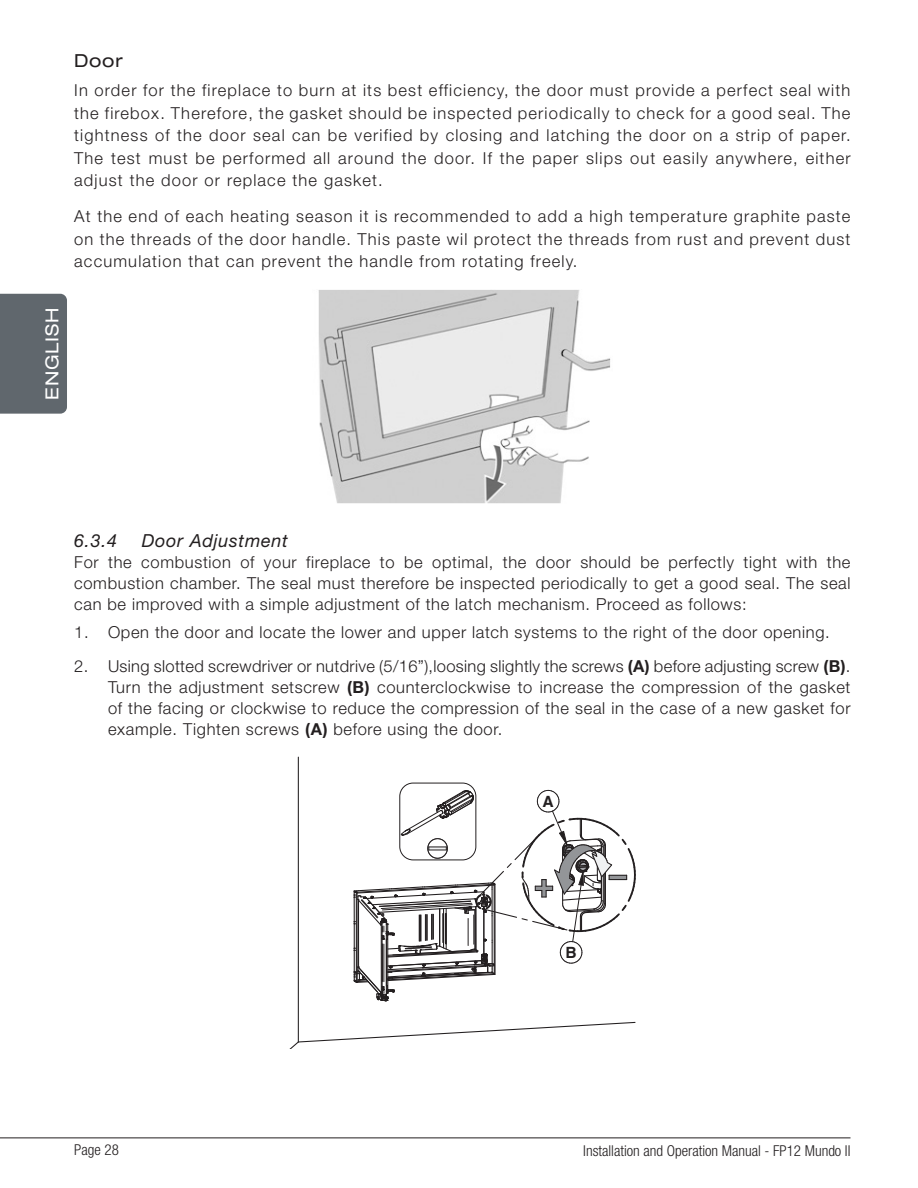
<style>
.page{position:relative;width:918px;height:1188px;background:#fff}
.page>*{position:absolute;margin:0;border:0;box-sizing:border-box;transform-origin:0 0}
.t1{font:italic 18px "Helvetica Neue LT Std";letter-spacing:.04em;color:#231f20}
.t2{font:expanded 18px "Helvetica Neue LT Std";letter-spacing:.04em;color:#fff}
.Standard_collé{font:expanded 18px "Helvetica Neue LT Std";color:#231f20}
.Standard_Espacé{font:300 16.5px/22.5px "Helvetica Neue LT Std";letter-spacing:.04em;color:#231f20;text-align:justify}
.Standard_collé-2{font:300 16.5px/21px "Helvetica Neue LT Std";letter-spacing:.04em;color:#231f20;text-align:justify}
.t3{font:700 15.45px "Helvetica";color:#231f20}
.t4{font:300 condensed 15px "Helvetica Neue LT Std";color:#231f20}
.s1{font-weight:700}
</style>
<div class="page">
<hr style="left:0;top:1138px;width:850px;height:1px;background:#231f20">
<div style="left:0;top:294px;width:67px;height:120px;background:#60676d"></div>
<img style="left:318px;top:290px;width:293px;height:214px">
<hr style="left:298px;top:757px;width:1px;height:285px;background:#231f20">
<svg style="left:289px;top:1021px;width:347px;height:28px"></svg>
<div style="left:400px;top:783px;width:76px;height:77px;border:1px solid #231f20;border-radius:13px"></div>
<svg style="left:353px;top:790px;width:283px;height:212px"></svg>
<p class="Standard_collé" style="left:74px;top:50px;width:50px">Door</p>
<p class="Standard_Espacé" style="left:74px;top:79px;width:778px">In order for the fireplace to burn at its best efficiency, the door must provide a perfect seal with the firebox. Therefore, the gasket should be inspected periodically to check for a good seal. The tightness of the door seal can be verified by closing and latching the door on a strip of paper.<br>The test must be performed all around the door. If the paper slips out easily anywhere, either adjust the door or replace the gasket.</p>
<p class="Standard_Espacé" style="left:74px;top:205px;width:778px">At the end of each heating season it is recommended to add a high temperature graphite paste on the threads of the door handle. This paste wil protect the threads from rust and prevent dust accumulation that can prevent the handle from rotating freely.</p>
<p class="t2" style="left:41px;top:400px;width:93px;rotate:-90deg">ENGLISH</p>
<p class="t1" style="left:74px;top:530px;width:44px">6.3.4</p>
<p class="t1" style="left:142px;top:530px;width:148px">Door Adjustment</p>
<p class="Standard_collé-2" style="left:74px;top:551px;width:778px">For the combustion of your fireplace to be optimal, the door should be perfectly tight with the combustion chamber. The seal must therefore be inspected periodically to get a good seal. The seal can be improved with a simple adjustment of the latch mechanism. Proceed as follows:</p>
<p class="Standard_Espacé" style="left:74px;top:620px;width:757px">1. Open the door and locate the lower and upper latch systems to the right of the door opening.</p>
<p class="Standard_Espacé" style="left:108px;top:655px;width:744px;line-height:21px;text-indent:-34px">2. Using slotted screwdriver or nutdrive (5/16”),loosing slightly the screws <span class="s1">(A)</span> before adjusting screw <span class="s1">(B)</span>.<br>Turn the adjustment setscrew <span class="s1">(B)</span> counterclockwise to increase the compression of the gasket of the facing or clockwise to reduce the compression of the seal in the case of a new gasket for example. Tighten screws <span class="s1">(A)</span> before using the door.</p>
<p class="t3" style="left:542px;top:789px;width:13px">A</p>
<p class="t3" style="left:565px;top:940px;width:13px">B</p>
<p class="t4" style="left:74px;top:1141px;width:46px">Page 28</p>
<p class="t4" style="left:583px;top:1142px;width:269px">Installation and Operation Manual - FP12 Mundo II</p>
</div>
